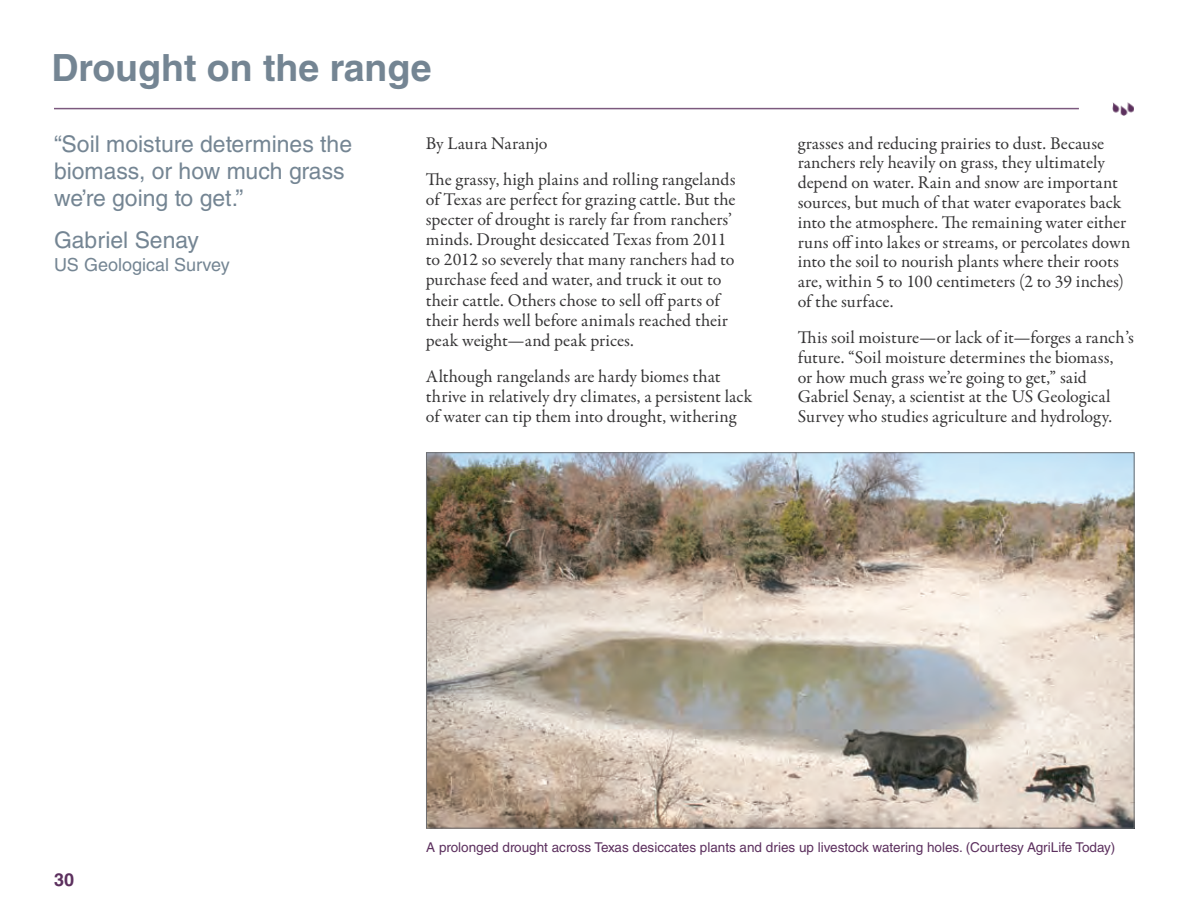
<style>
.page{position:relative;width:1188px;height:918px;background:#fff}
.page>*{position:absolute;margin:0;border:0;box-sizing:border-box;transform-origin:0 0}
.t1{font:700 37.5px "Helvetica LT Std";color:#748593}
.t2{font:22.95px/27px "Helvetica LT Std";color:#748593}
.t3{font:18px/19.8px "Garamond Premr Pro";color:#363536}
.t4{font:18px "Helvetica LT Std";color:#748593}
.t5{font:700 18px "Helvetica LT Std";color:#5c305e}
.t6{font:13.5px "Helvetica LT Std";color:#5c305e}
</style>
<div class="page">
<hr style="left:54px;top:108px;width:1025px;height:1px;background:#5c305e">
<img style="left:428px;top:455px;width:704px;height:371px">
<img style="left:1112px;top:103px;width:22px;height:13px">
<h1 class="t1" style="left:51px;top:45px;width:382px">Drought on the range</h1>
<p class="t2" style="left:54px;top:130px;width:300px">“Soil moisture determines the biomass, or how much grass we’re going to get.”</p>
<p class="t2" style="left:54px;top:226px;width:147px">Gabriel Senay</p>
<p class="t4" style="left:54px;top:254px;width:177px">US Geological Survey</p>
<p class="t3" style="left:426px;top:125px;width:311px;line-height:36.3px">By Laura Naranjo<br>The grassy, high plains and rolling rangelands</p>
<p class="t3" style="left:426px;top:190px;width:311px">of Texas are perfect for grazing cattle. But the specter of drought is rarely far from ranchers’ minds. Drought desiccated Texas from 2011 to 2012 so severely that many ranchers had to purchase feed and water, and truck it out to their cattle. Others chose to sell off parts of their herds well before animals reached their peak weight—and peak prices.</p>
<p class="t3" style="left:426px;top:367px;width:328px">Although rangelands are hardy biomes that thrive in relatively dry climates, a persistent lack of water can tip them into drought, withering</p>
<p class="t3" style="left:798px;top:134px;width:334px">grasses and reducing prairies to dust. Because ranchers rely heavily on grass, they ultimately depend on water. Rain and snow are important sources, but much of that water evaporates back into the atmosphere. The remaining water either runs off into lakes or streams, or percolates down into the soil to nourish plants where their roots are, within 5 to 100 centimeters (2 to 39 inches) of the surface.</p>
<p class="t3" style="left:798px;top:328px;width:338px">This soil moisture—or lack of it—forges a ranch’s future. “Soil moisture determines the biomass,<br>or how much grass we’re going to get,” said Gabriel Senay, a scientist at the US Geological Survey who studies agriculture and hydrology.</p>
<p class="t5" style="left:54px;top:869px;width:22px">30</p>
<p class="t6" style="left:426px;top:839px;width:691px">A prolonged drought across Texas desiccates plants and dries up livestock watering holes. (Courtesy AgriLife Today)</p>
</div>
